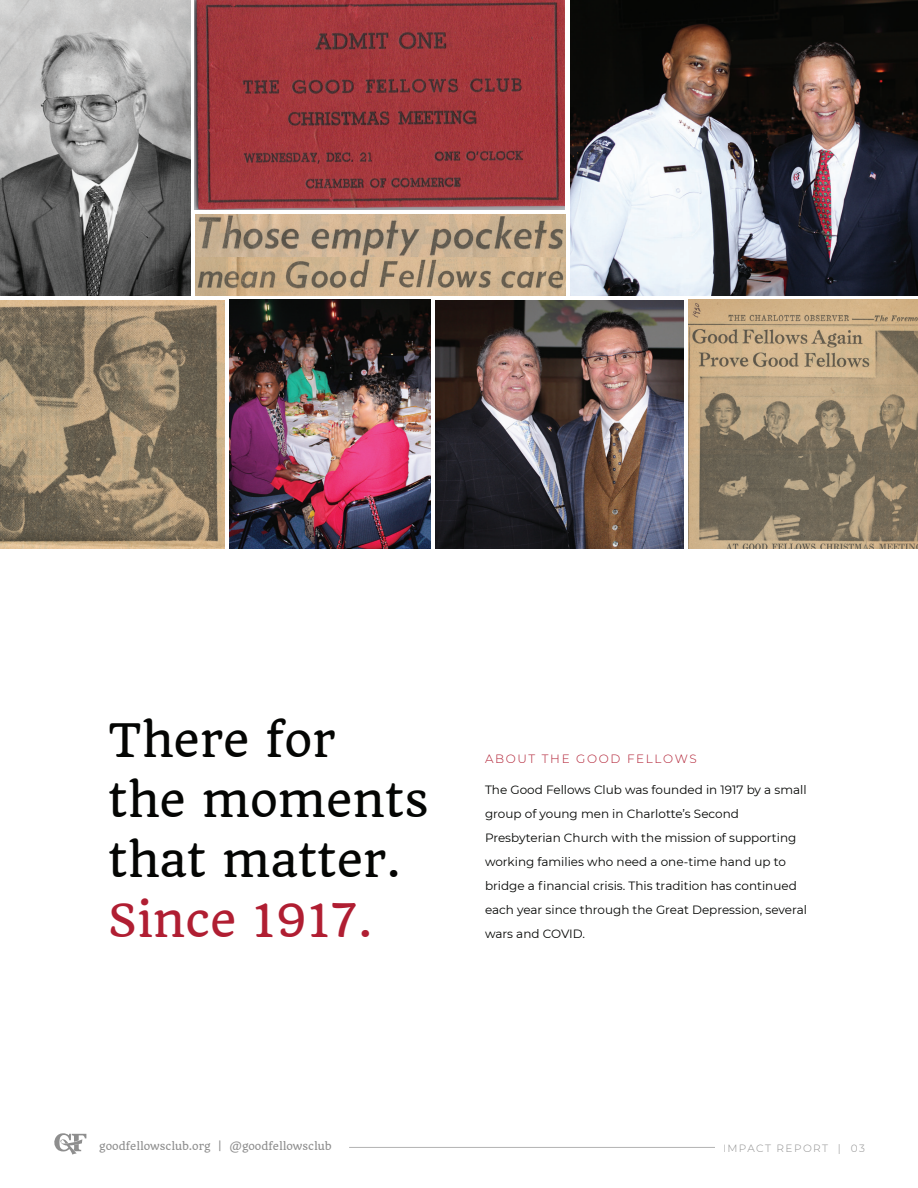
<style>
.page{position:relative;width:918px;height:1188px;background:#fff}
.page>*{position:absolute;margin:0;border:0;box-sizing:border-box;transform-origin:0 0}
.t1{font:45px/60px "Quando";color:#040503}
.t2{font:45px "Quando";color:#b01e32}
.t3{font:12px/24px "Montserrat";color:#040503}
.t4{font:300 12px "Montserrat";letter-spacing:.14em;color:#b01e32}
.t5{font:10.5px "Quando";color:#8e8e8e}
.t6{font:300 10.5px "Montserrat";letter-spacing:.14em;color:#8e8e8e}
</style>
<div class="page">
<hr style="left:349px;top:1147px;width:366px;height:1px;background:#b3b3b3">
<svg style="left:54px;top:1133px;width:32px;height:22px"></svg>
<img style="left:0;top:0;width:191px;height:295px">
<img style="left:195px;top:0;width:369px;height:209px">
<img style="left:229px;top:300px;width:202px;height:249px">
<img style="left:195px;top:214px;width:370px;height:81px">
<img style="left:435px;top:300px;width:249px;height:249px">
<img style="left:0;top:300px;width:225px;height:249px">
<img style="left:688px;top:300px;width:230px;height:249px">
<img style="left:571px;top:0;width:347px;height:295px">
<h1 class="t1" style="left:108px;top:710px;width:322px">There for<br>the moments that matter.</h1>
<h1 class="t2" style="left:108px;top:892px;width:266px">Since 1917.</h1>
<p class="t4" style="left:485px;top:750px;width:213px">ABOUT THE GOOD FELLOWS</p>
<p class="t3" style="left:485px;top:778px;width:324px">The Good Fellows Club was founded in 1917 by a small group of young men in Charlotte’s Second Presbyterian Church with the mission of supporting working families who need a one-time hand up to bridge a financial crisis. This tradition has continued each year since through the Great Depression, several wars and COVID.</p>
<p class="t5" style="left:99px;top:1140px;width:234px">goodfellowsclub.org | @goodfellowsclub</p>
<p class="t6" style="left:723px;top:1141px;width:144px">IMPACT REPORT | 03</p>
</div>
